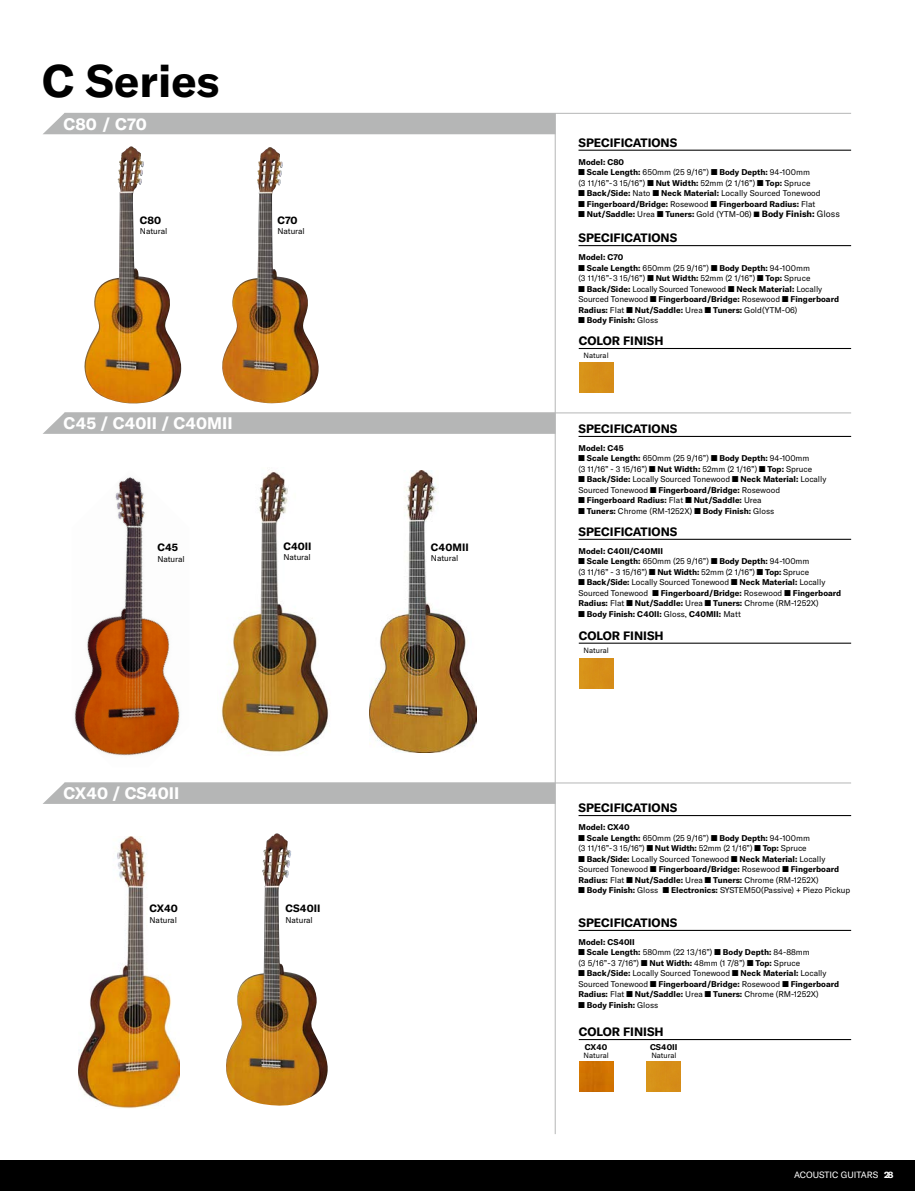
<style>
.page{position:relative;width:915px;height:1191px;background:#fff}
.page>*{position:absolute;margin:0;border:0;box-sizing:border-box;transform-origin:0 0}
.t1{font:700 45px "GT America Y";color:#000}
.t2{font:700 16.5px "GT America Y";color:#fff}
.t3{font:700 12px "GT America Y";color:#000}
.t4{font:700 10.5px "GT America Y";color:#000}
.t5{font:9px "GT America Y";color:#fff}
.t6{font:8.25px/10.5px "GT America Y";letter-spacing:-.01em;color:#000}
.t7{font:700 8.25px/10.5px "GT America Y";color:#000}
.t8{font:7.5px "GT America Y";color:#000}
.s1{font-family:"Monotype Sorts";font-weight:400}
.s2{font-weight:400}
.s3{font-family:"Monotype Sorts";font-weight:400;font-size:7.5px}
.s4{font-size:9px}
.s5{font-weight:400;font-size:9px}
.s6{font-weight:700}
.s7{font-family:"Monotype Sorts"}
</style>
<div class="page">
<div style="left:0;top:1159px;width:914px;height:32px;background:#000"></div>
<img style="left:78px;top:836px;width:101px;height:272px">
<img style="left:84px;top:148px;width:97px;height:256px">
<img style="left:222px;top:147px;width:97px;height:256px">
<div style="left:43px;top:413px;width:511px;height:21px;background:#b5b6b6"></div>
<hr style="left:64px;top:412px;width:786px;height:1px;background:#b5b6b6">
<div style="left:43px;top:114px;width:511px;height:20px;background:#b5b6b6"></div>
<hr style="left:64px;top:113px;width:786px;height:1px;background:#b5b6b6">
<img style="left:221px;top:472px;width:109px;height:282px">
<img style="left:369px;top:471px;width:107px;height:282px">
<img style="left:74px;top:477px;width:106px;height:279px">
<hr style="left:554px;top:113px;width:1px;height:1021px;background:#b5b6b6">
<hr style="left:578px;top:150px;width:272px;height:1px;background:#000">
<hr style="left:578px;top:245px;width:272px;height:1px;background:#000">
<hr style="left:578px;top:539px;width:272px;height:1px;background:#000">
<hr style="left:578px;top:815px;width:272px;height:1px;background:#000">
<hr style="left:578px;top:436px;width:272px;height:1px;background:#000">
<div style="left:43px;top:783px;width:511px;height:21px;background:#b5b6b6"></div>
<hr style="left:64px;top:782px;width:786px;height:1px;background:#b5b6b6">
<hr style="left:578px;top:1039px;width:272px;height:1px;background:#000">
<hr style="left:578px;top:348px;width:272px;height:1px;background:#000">
<img style="left:579px;top:363px;width:34px;height:29px">
<hr style="left:578px;top:642px;width:272px;height:1px;background:#000">
<img style="left:579px;top:659px;width:34px;height:29px">
<img style="left:579px;top:1061px;width:34px;height:30px">
<img style="left:226px;top:833px;width:102px;height:273px">
<hr style="left:578px;top:930px;width:272px;height:1px;background:#000">
<img style="left:646px;top:1061px;width:34px;height:30px">
<h1 class="t1" style="left:42px;top:53px;width:179px">C Series</h1>
<h2 class="t2" style="left:64px;top:113px;width:85px">C80 / C70</h2>
<p class="t4" style="left:140px;top:213px;width:23px">C80</p>
<p class="t6" style="left:140px;top:226px;width:29px">Natural</p>
<p class="t4" style="left:277px;top:213px;width:22px">C70</p>
<p class="t6" style="left:277px;top:226px;width:29px">Natural</p>
<h2 class="t2" style="left:64px;top:413px;width:170px">C45 / C40II / C40MII</h2>
<p class="t4" style="left:157px;top:541px;width:22px">C45</p>
<p class="t6" style="left:157px;top:553px;width:29px">Natural</p>
<p class="t4" style="left:283px;top:539px;width:30px">C40II</p>
<p class="t6" style="left:283px;top:552px;width:29px">Natural</p>
<p class="t4" style="left:431px;top:540px;width:39px">C40MII</p>
<p class="t6" style="left:431px;top:553px;width:29px">Natural</p>
<h3 class="t3" style="left:578px;top:135px;width:100px">SPECIFICATIONS</h3>
<p class="t7" style="left:578px;top:156px;width:263px">Model: C80<br><span class="s1">N</span> Scale Length: <span class="s2">650mm (25 9/16”)</span> <span class="s1">N</span> Body Depth: <span class="s2">94-100mm<br>(3 11/16”-3 15/16”)</span> <span class="s1">N</span> Nut Width: <span class="s2">52mm (2 1/16”)</span> <span class="s1">N</span> Top: <span class="s2">Spruce<br></span><span class="s1">N</span> Back/Side: <span class="s2">Nato</span> <span class="s1">N</span> Neck Material: <span class="s2">Locally Sourced Tonewood<br></span><span class="s1">N</span> Fingerboard/Bridge: <span class="s2">Rosewood</span> <span class="s1">N</span> Fingerboard Radius: <span class="s2">Flat<br></span><span class="s1">N</span> Nut/Saddle: <span class="s2">Urea</span> <span class="s1">N</span> Tuners: <span class="s2">Gold (YTM-06)</span> <span class="s3">N</span> <span class="s4">Body Finish:</span> <span class="s5">Gloss</span></p>
<h3 class="t3" style="left:578px;top:230px;width:100px">SPECIFICATIONS</h3>
<p class="t6" style="left:578px;top:252px;width:262px"><span class="s6">Model: C70<br></span><span class="s7">N</span> <span class="s6">Scale Length:</span> 650mm (25 9/16”) <span class="s7">N</span> <span class="s6">Body Depth:</span> 94-100mm<br>(3 11/16”-3 15/16”) <span class="s7">N</span> <span class="s6">Nut Width:</span> 52mm (2 1/16”) <span class="s7">N</span> <span class="s6">Top:</span> Spruce<br><span class="s7">N</span> <span class="s6">Back/Side:</span> Locally Sourced Tonewood <span class="s7">N</span> <span class="s6">Neck Material:</span> Locally Sourced Tonewood <span class="s7">N</span> <span class="s6">Fingerboard/Bridge:</span> Rosewood <span class="s7">N</span> <span class="s6">Fingerboard Radius:</span> Flat <span class="s7">N</span> <span class="s6">Nut/Saddle:</span> Urea <span class="s7">N</span> <span class="s6">Tuners:</span> Gold(YTM-06)<br><span class="s7">N</span> <span class="s6">Body Finish:</span> Gloss</p>
<h3 class="t3" style="left:578px;top:333px;width:86px">COLOR FINISH</h3>
<p class="t8" style="left:583px;top:351px;width:27px">Natural</p>
<h3 class="t3" style="left:578px;top:421px;width:100px">SPECIFICATIONS</h3>
<p class="t6" style="left:578px;top:443px;width:249px"><span class="s6">Model: C45<br></span><span class="s7">N</span> <span class="s6">Scale Length:</span> 650mm (25 9/16”) <span class="s7">N</span> <span class="s6">Body Depth:</span> 94-100mm<br>(3 11/16” - 3 15/16”) <span class="s7">N</span> <span class="s6">Nut Width:</span> 52mm (2 1/16”) <span class="s7">N</span> <span class="s6">Top:</span> Spruce<br><span class="s7">N</span> <span class="s6">Back/Side:</span> Locally Sourced Tonewood <span class="s7">N</span> <span class="s6">Neck Material:</span> Locally Sourced Tonewood <span class="s7">N</span> <span class="s6">Fingerboard/Bridge:</span> Rosewood<br><span class="s7">N</span> <span class="s6">Fingerboard Radius:</span> Flat <span class="s7">N</span> <span class="s6">Nut/Saddle:</span> Urea<br><span class="s7">N</span> <span class="s6">Tuners:</span> Chrome (RM-1252X) <span class="s7">N</span> <span class="s6">Body Finish:</span> Gloss</p>
<h3 class="t3" style="left:578px;top:524px;width:100px">SPECIFICATIONS</h3>
<p class="t7" style="left:578px;top:545px;width:264px">Model: C40II/C40MII<br><span class="s1">N</span> Scale Length: <span class="s2">650mm (25 9/16”)</span> <span class="s1">N</span> Body Depth: <span class="s2">94-100mm<br>(3 11/16” - 3 15/16”)</span> <span class="s1">N</span> Nut Width: <span class="s2">52mm (2 1/16”)</span> <span class="s1">N</span> Top: <span class="s2">Spruce<br></span><span class="s1">N</span> Back/Side: <span class="s2">Locally Sourced Tonewood</span> <span class="s1">N</span> Neck Material: <span class="s2">Locally Sourced Tonewood</span> <span class="s1">N</span> Fingerboard/Bridge: <span class="s2">Rosewood</span> <span class="s1">N</span> Fingerboard Radius: <span class="s2">Flat</span> <span class="s1">N</span> Nut/Saddle: <span class="s2">Urea</span> <span class="s1">N</span> Tuners: <span class="s2">Chrome (RM-1252X)<br></span><span class="s1">N</span> Body Finish: C40II: <span class="s2">Gloss,</span> C40MII: <span class="s2">Matt</span></p>
<h3 class="t3" style="left:578px;top:628px;width:86px">COLOR FINISH</h3>
<p class="t8" style="left:583px;top:645px;width:27px">Natural</p>
<h2 class="t2" style="left:64px;top:783px;width:117px">CX40 / CS40II</h2>
<p class="t4" style="left:149px;top:902px;width:30px">CX40</p>
<p class="t6" style="left:149px;top:914px;width:29px">Natural</p>
<h3 class="t3" style="left:578px;top:800px;width:100px">SPECIFICATIONS</h3>
<p class="t6" style="left:578px;top:822px;width:273px"><span class="s6">Model: CX40<br></span><span class="s7">N</span> <span class="s6">Scale Length:</span> 650mm (25 9/16”) <span class="s7">N</span> <span class="s6">Body Depth:</span> 94-100mm<br>(3 11/16”-3 15/16”) <span class="s7">N</span> <span class="s6">Nut Width:</span> 52mm (2 1/16”) <span class="s7">N</span> <span class="s6">Top:</span> Spruce<br><span class="s7">N</span> <span class="s6">Back/Side:</span> Locally Sourced Tonewood <span class="s7">N</span> <span class="s6">Neck Material:</span> Locally Sourced Tonewood <span class="s7">N</span> <span class="s6">Fingerboard/Bridge:</span> Rosewood <span class="s7">N</span> <span class="s6">Fingerboard Radius:</span> Flat <span class="s7">N</span> <span class="s6">Nut/Saddle:</span> Urea <span class="s7">N</span> <span class="s6">Tuners:</span> Chrome (RM-1252X)<br><span class="s7">N</span> <span class="s6">Body Finish:</span> Gloss <span class="s7">N</span> <span class="s6">Electronics:</span> SYSTEM50(Passive) + Piezo Pickup</p>
<p class="t4" style="left:285px;top:902px;width:36px">CS40II</p>
<p class="t6" style="left:285px;top:914px;width:29px">Natural</p>
<h3 class="t3" style="left:578px;top:915px;width:100px">SPECIFICATIONS</h3>
<p class="t7" style="left:578px;top:936px;width:262px">Model: CS40II<br><span class="s1">N</span> Scale Length: <span class="s2">580mm (22 13/16”)</span> <span class="s1">N</span> Body Depth: <span class="s2">84-88mm<br>(3 5/16”-3 7/16”)</span> <span class="s1">N</span> Nut Width: <span class="s2">48mm (1 7/8”)</span> <span class="s1">N</span> Top: <span class="s2">Spruce<br></span><span class="s1">N</span> Back/Side: <span class="s2">Locally Sourced Tonewood</span> <span class="s1">N</span> Neck Material: <span class="s2">Locally Sourced Tonewood</span> <span class="s1">N</span> Fingerboard/Bridge: <span class="s2">Rosewood</span> <span class="s1">N</span> Fingerboard Radius: <span class="s2">Flat</span> <span class="s1">N</span> Nut/Saddle: <span class="s2">Urea</span> <span class="s1">N</span> Tuners: <span class="s2">Chrome (RM-1252X)<br></span><span class="s1">N</span> Body Finish: <span class="s2">Gloss</span></p>
<p class="t7" style="left:584px;top:1041px;width:24px">CX40</p>
<p class="t7" style="left:649px;top:1041px;width:29px">CS40II</p>
<p class="t8" style="left:651px;top:1050px;width:27px">Natural</p>
<h3 class="t3" style="left:578px;top:1024px;width:86px">COLOR FINISH</h3>
<p class="t8" style="left:583px;top:1050px;width:27px">Natural</p>
<p class="t5" style="left:793px;top:1169px;width:101px">ACOUSTIC GUITARS <span class="s6">28</span></p>
</div>
